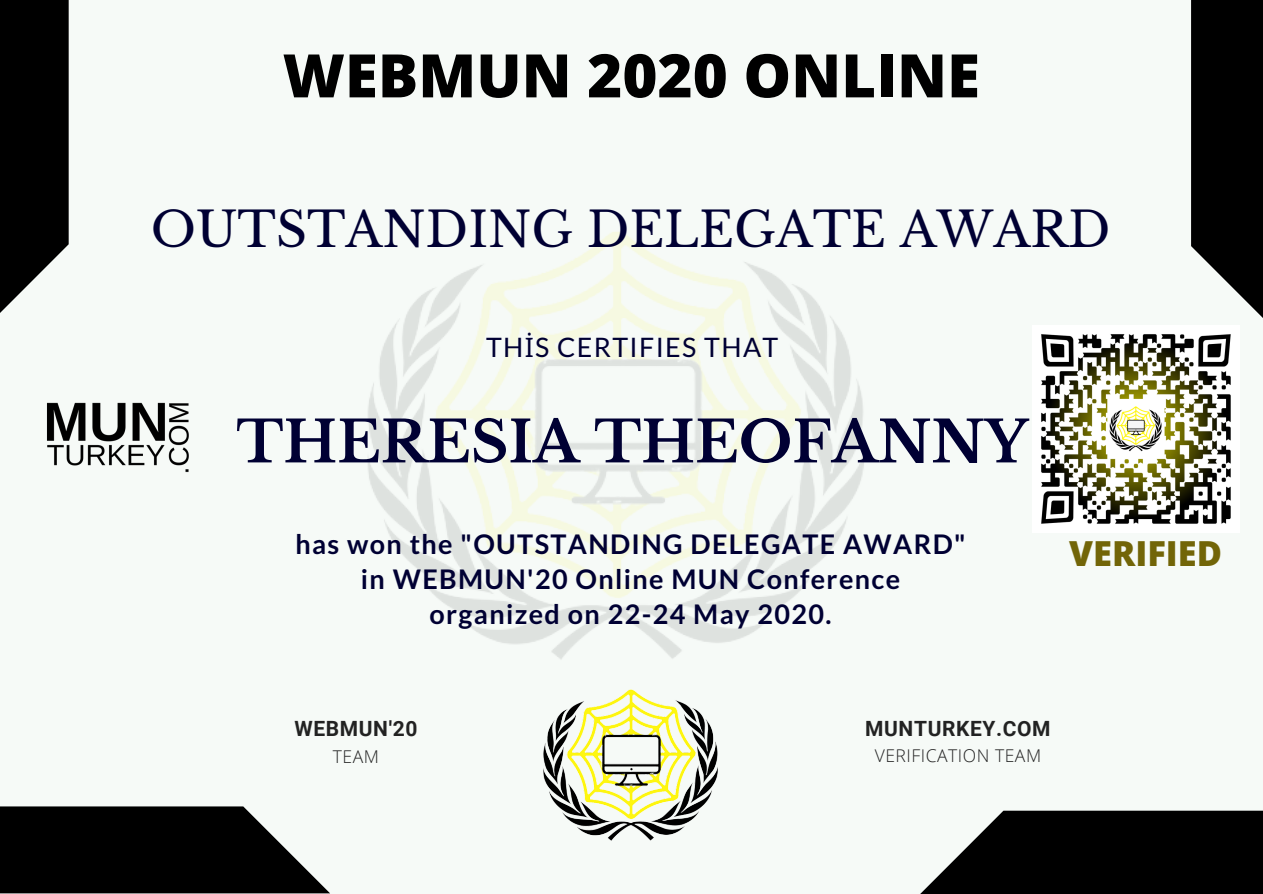
<style>
.page{position:relative;width:1263px;height:894px;background:#fff}
.page>*{position:absolute;margin:0;border:0;box-sizing:border-box;transform-origin:0 0}
.t1{font:800 60px "Open Sans";color:#000}
.t2{font:700 57px "Libre Baskerville";color:#003}
.t3{font:48px "Libre Baskerville";color:#003}
.t4{font:800 34.5px "Open Sans";color:#726508}
.t5{font:700 27px/34.8px "Lato";letter-spacing:.05em;color:#003;text-align:center}
.t6{font:26.85px "Lato";letter-spacing:.05em;color:#003}
.t7{font:700 21px "Roboto";letter-spacing:.03em;color:#222}
.t8{font:300 17.55px "Open Sans";letter-spacing:.03em;color:#222}
.s1{font-family:"Noto Sans"}
</style>
<div class="page">
<div style="left:0;top:0;width:1263px;height:893px;background:#f6faf7"></div>
<img style="left:368px;top:232px;width:496px;height:427px">
<svg style="left:1191px;top:0;width:72px;height:318px;background:#1c1c1c"></svg>
<svg style="left:0;top:0;width:399px;height:329px"></svg>
<svg style="left:0;top:806px;width:330px;height:87px;background:#212221"></svg>
<svg style="left:921px;top:810px;width:342px;height:83px;background:#1f201f"></svg>
<img style="left:47px;top:402px;width:142px;height:71px">
<img style="left:543px;top:689px;width:175px;height:152px">
<img style="left:1041px;top:334px;width:190px;height:190px">
<h1 class="t1" style="left:283px;top:33px;width:699px">WEBMUN 2020 ONLINE</h1>
<h3 class="t3" style="left:151px;top:200px;width:961px">OUTSTANDING DELEGATE AWARD</h3>
<p class="t6" style="left:486px;top:330px;width:294px">TH<span class="s1">İ</span>S CERTIFIES THAT</p>
<h2 class="t2" style="left:236px;top:407px;width:793px">THERESIA THEOFANNY</h2>
<p class="t5" style="left:295px;top:526px;width:672px">has won the "OUTSTANDING DELEGATE AWARD" in WEBMUN'20 Online MUN Conference organized on 22-24 May 2020.</p>
<p class="t4" style="left:1069px;top:529px;width:155px">VERIFIED</p>
<p class="t7" style="left:294px;top:716px;width:125px">WEBMUN'20</p>
<p class="t8" style="left:333px;top:744px;width:48px">TEAM</p>
<p class="t7" style="left:865px;top:716px;width:187px">MUNTURKEY.COM</p>
<p class="t8" style="left:875px;top:743px;width:168px">VERIFICATION TEAM</p>
</div>
